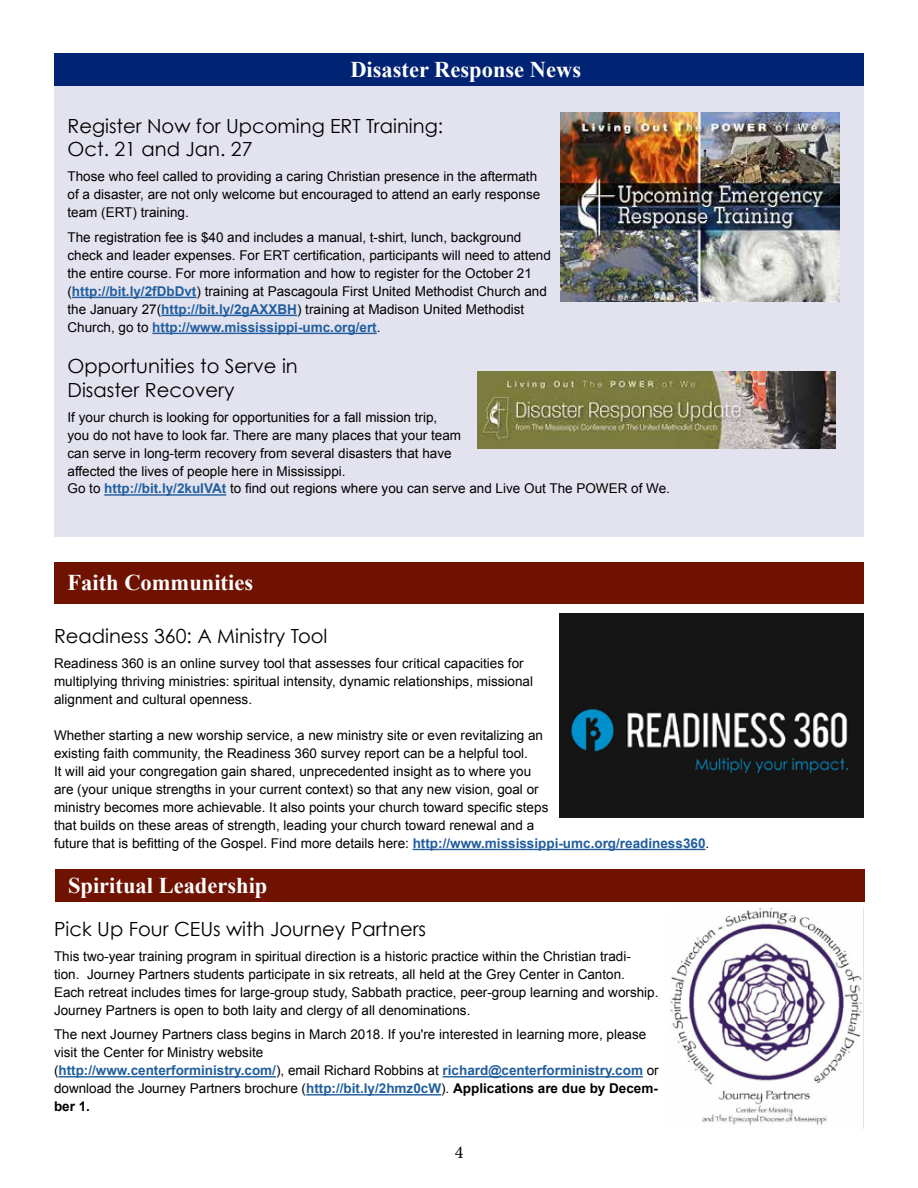
<style>
.page{position:relative;width:918px;height:1188px;background:#fff}
.page>*{position:absolute;margin:0;border:0;box-sizing:border-box;transform-origin:0 0}
.t1{font:700 22.5px "Times New Roman";color:#fff}
.t2{font:19.5px/23.4px "Century Gothic";color:#000}
.t3{font:18px "Minion Pro";color:#000}
.t4{font:13.5px/18px "Arial";color:#000}
.s1{font-weight:700;color:#215e9e}
.s2{font-weight:700}
</style>
<div class="page">
<div style="left:54px;top:85px;width:810px;height:452px;background:#e3e3ef"></div>
<div style="left:54px;top:54px;width:810px;height:32px;background:#002374"></div>
<hr style="left:72px;top:297px;width:124px;height:1px;background:#215e9e">
<hr style="left:161px;top:315px;width:136px;height:1px;background:#215e9e">
<hr style="left:152px;top:333px;width:225px;height:1px;background:#215e9e">
<hr style="left:104px;top:494px;width:122px;height:2px;background:#215e9e">
<img style="left:561px;top:112px;width:278px;height:190px">
<img style="left:477px;top:371px;width:359px;height:78px">
<div style="left:54px;top:562px;width:810px;height:42px;background:#6f1200"></div>
<hr style="left:413px;top:849px;width:293px;height:1px;background:#215e9e">
<img style="left:559px;top:613px;width:305px;height:204px">
<hr style="left:58px;top:1076px;width:218px;height:2px;background:#215e9e">
<hr style="left:443px;top:1076px;width:200px;height:2px;background:#215e9e">
<hr style="left:306px;top:1094px;width:135px;height:2px;background:#215e9e">
<div style="left:55px;top:869px;width:810px;height:33px;background:#6f1200"></div>
<img style="left:670px;top:909px;width:194px;height:219px">
<h1 class="t1" style="left:350px;top:54px;width:232px">Disaster Response News</h1>
<h2 class="t2" style="left:68px;top:114px;width:377px">Register Now for Upcoming ERT Training:<br>Oct. 21 and Jan. 27</h2>
<p class="t4" style="left:68px;top:168px;width:474px">Those who feel called to providing a caring Christian presence in the aftermath of a disaster, are not only welcome but encouraged to attend an early response team (ERT) training.</p>
<p class="t4" style="left:68px;top:228px;width:485px">The registration fee is $40 and includes a manual, t-shirt, lunch, background check and leader expenses. For ERT certification, participants will need to attend the entire course. For more information and how to register for the October 21 (<span class="s1">http://bit.ly/2fDbDvt</span>) training at Pascagoula First United Methodist Church and the January 27(<span class="s1">http://bit.ly/2gAXXBH</span>) training at Madison United Methodist Church, go to <span class="s1">http://www.mississippi-umc.org/ert</span>.</p>
<h2 class="t2" style="left:68px;top:354px;width:232px">Opportunities to Serve in<br>Disaster Recovery</h2>
<p class="t4" style="left:68px;top:408px;width:604px">If your church is looking for opportunities for a fall mission trip,<br>you do not have to look far. There are many places that your team<br>can serve in long-term recovery from several disasters that have<br>affected the lives of people here in Mississippi.<br>Go to <span class="s1">http://bit.ly/2kuIVAt</span> to find out regions where you can serve and Live Out The POWER of We.</p>
<h1 class="t1" style="left:68px;top:567px;width:187px">Faith Communities</h1>
<h2 class="t2" style="left:54px;top:624px;width:275px">Readiness 360: A Ministry Tool</h2>
<p class="t4" style="left:54px;top:654px;width:481px">Readiness 360 is an online survey tool that assesses four critical capacities for multiplying thriving ministries: spiritual intensity, dynamic relationships, missional alignment and cultural openness.</p>
<p class="t4" style="left:54px;top:726px;width:657px">Whether starting a new worship service, a new ministry site or even revitalizing an<br>existing faith community, the Readiness 360 survey report can be a helpful tool.<br>It will aid your congregation gain shared, unprecedented insight as to where you<br>are (your unique strengths in your current context) so that any new vision, goal or<br>ministry becomes more achievable. It also points your church toward specific steps<br>that builds on these areas of strength, leading your church toward renewal and a<br>future that is befitting of the Gospel. Find more details here: <span class="s1">http://www.mississippi-umc.org/readiness360</span>.</p>
<h1 class="t1" style="left:68px;top:870px;width:201px">Spiritual Leadership</h1>
<h2 class="t2" style="left:54px;top:917px;width:374px">Pick Up Four CEUs with Journey Partners</h2>
<p class="t4" style="left:54px;top:947px;width:606px">This two-year training program in spiritual direction is a historic practice within the Christian tradi&shy;tion. Journey Partners students participate in six retreats, all held at the Grey Center in Canton.<br>Each retreat includes times for large-group study, Sabbath practice, peer-group learning and worship.<br>Journey Partners is open to both laity and clergy of all denominations.</p>
<p class="t4" style="left:54px;top:1026px;width:606px">The next Journey Partners class begins in March 2018. If you're interested in learning more, please visit the Center for Ministry website<br>(<span class="s1">http://www.centerforministry.com/</span>), email Richard Robbins at <span class="s1">richard@centerforministry.com</span> or download the Journey Partners brochure (<span class="s1">http://bit.ly/2hmz0cW</span>). <span class="s2">Applications are due by Decem&shy;ber 1.</span></p>
<h3 class="t3" style="left:455px;top:1140px;width:10px">4</h3>
</div>
